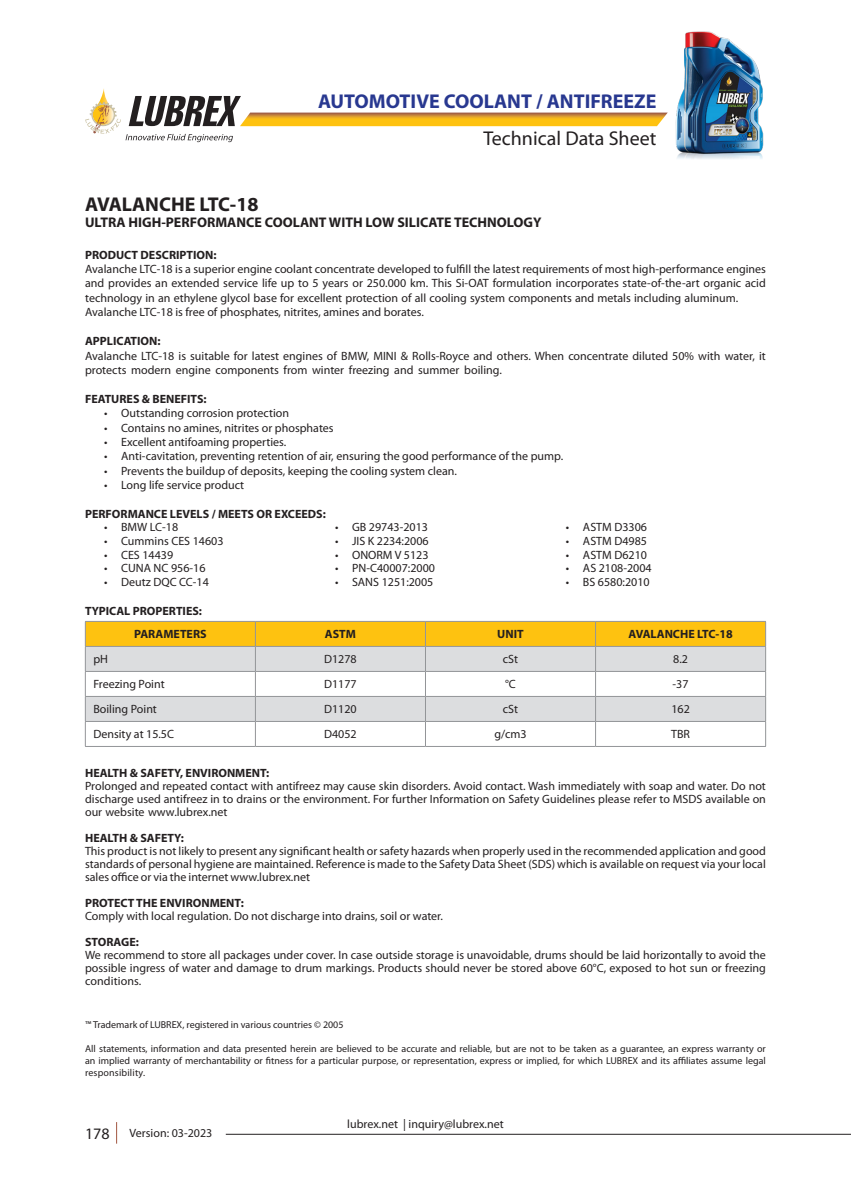
<style>
.page{position:relative;width:851px;height:1191px;background:#fff}
.page>*{position:absolute;margin:0;border:0;box-sizing:border-box;transform-origin:0 0}
.t1{font:700 20px "Myriad Pro";color:#283890}
.t2{font:20px "Myriad Pro";color:#231f20}
.t3{font:700 20px "Myriad Pro";color:#231f20}
.t4{font:16px "Myriad Pro";color:#231f20}
.t5{font:700 14px "Myriad Pro";color:#231f20}
.t6{font:12px/13px "Myriad Pro";color:#231f20;text-align:justify}
.t7{font:700 12px "Myriad Pro";color:#231f20}
.t8{font:10px/12px "Myriad Pro";color:#231f20;text-align:justify}
</style>
<div class="page">
<svg style="left:116px;top:1122px;width:1px;height:21px"></svg>
<hr style="left:226px;top:1134px;width:624px;height:1px;background:#231f20">
<svg style="left:85px;top:88px;width:582px;height:54px"></svg>
<svg style="left:85px;top:621px;width:681px;height:125px"></svg>
<hr style="left:85px;top:746px;width:170px;height:1px;background:#939598">
<hr style="left:255px;top:746px;width:170px;height:1px;background:#939598">
<hr style="left:425px;top:746px;width:170px;height:1px;background:#939598">
<hr style="left:595px;top:746px;width:170px;height:1px;background:#939598">
<img style="left:675px;top:31px;width:89px;height:128px">
<h1 class="t1" style="left:318px;top:88px;width:340px">AUTOMOTIVE COOLANT / ANTIFREEZE</h1>
<h1 class="t2" style="left:483px;top:126px;width:174px">Technical Data Sheet</h1>
<p class="t3" style="left:85px;top:191px;width:175px">AVALANCHE LTC-18</p>
<p class="t5" style="left:85px;top:214px;width:458px">ULTRA HIGH-PERFORMANCE COOLANT WITH LOW SILICATE TECHNOLOGY</p>
<p class="t7" style="left:85px;top:247px;width:133px">PRODUCT DESCRIPTION:</p>
<p class="t6" style="left:85px;top:262px;width:682px;line-height:14.4px">Avalanche LTC-18 is a superior engine coolant concentrate developed to fulfill the latest requirements of most high-performance engines and provides an extended service life up to 5 years or 250.000 km. This Si-OAT formulation incorporates state-of-the-art organic acid technology in an ethylene glycol base for excellent protection of all cooling system components and metals including aluminum.</p>
<p class="t6" style="left:85px;top:305px;width:340px">Avalanche LTC-18 is free of phosphates, nitrites, amines and borates.</p>
<p class="t7" style="left:85px;top:333px;width:77px">APPLICATION:</p>
<p class="t6" style="left:85px;top:348px;width:682px;line-height:14.4px">Avalanche LTC-18 is suitable for latest engines of BMW, MINI &amp; Rolls-Royce and others. When concentrate diluted 50% with water, it protects modern engine components from winter freezing and summer boiling.</p>
<p class="t7" style="left:85px;top:391px;width:123px">FEATURES &amp; BENEFITS:</p>
<p class="t6" style="left:104px;top:406px;width:186px">• Outstanding corrosion protection</p>
<p class="t6" style="left:104px;top:421px;width:231px">• Contains no amines, nitrites or phosphates</p>
<p class="t6" style="left:104px;top:435px;width:184px">• Excellent antifoaming properties.</p>
<p class="t6" style="left:104px;top:449px;width:460px">• Anti-cavitation, preventing retention of air, ensuring the good performance of the pump.</p>
<p class="t6" style="left:104px;top:464px;width:354px">• Prevents the buildup of deposits, keeping the cooling system clean.</p>
<p class="t6" style="left:104px;top:478px;width:142px">• Long life service product</p>
<p class="t7" style="left:85px;top:506px;width:242px">PERFORMANCE LEVELS / MEETS OR EXCEEDS:</p>
<p class="t6" style="left:104px;top:521px;width:76px">• BMW LC-18</p>
<p class="t6" style="left:104px;top:534px;width:121px">• Cummins CES 14603</p>
<p class="t6" style="left:104px;top:548px;width:71px">• CES 14439</p>
<p class="t6" style="left:104px;top:561px;width:103px">• CUNA NC 956-16</p>
<p class="t6" style="left:104px;top:575px;width:106px">• Deutz DQC CC-14</p>
<p class="t6" style="left:566px;top:521px;width:83px">• ASTM D3306</p>
<p class="t6" style="left:566px;top:534px;width:83px">• ASTM D4985</p>
<p class="t6" style="left:566px;top:548px;width:83px">• ASTM D6210</p>
<p class="t6" style="left:566px;top:561px;width:87px">• AS 2108-2004</p>
<p class="t6" style="left:566px;top:575px;width:85px">• BS 6580:2010</p>
<p class="t6" style="left:335px;top:521px;width:94px">• GB 29743-2013</p>
<p class="t6" style="left:335px;top:534px;width:95px">• JIS K 2234:2006</p>
<p class="t6" style="left:335px;top:548px;width:95px">• ONORM V 5123</p>
<p class="t6" style="left:335px;top:561px;width:101px">• PN-C40007:2000</p>
<p class="t6" style="left:335px;top:575px;width:100px">• SANS 1251:2005</p>
<p class="t7" style="left:85px;top:603px;width:118px">TYPICAL PROPERTIES:</p>
<p class="t7" style="left:134px;top:626px;width:74px">PARAMETERS</p>
<p class="t7" style="left:325px;top:626px;width:33px">ASTM</p>
<p class="t7" style="left:497px;top:626px;width:28px">UNIT</p>
<p class="t7" style="left:628px;top:626px;width:106px">AVALANCHE LTC-18</p>
<p class="t6" style="left:93px;top:652px;width:16px">pH</p>
<p class="t6" style="left:324px;top:652px;width:34px">D1278</p>
<p class="t6" style="left:503px;top:652px;width:17px">cSt</p>
<p class="t6" style="left:673px;top:652px;width:16px">8.2</p>
<p class="t6" style="left:93px;top:677px;width:73px">Freezing Point</p>
<p class="t6" style="left:324px;top:677px;width:34px">D1177</p>
<p class="t6" style="left:505px;top:677px;width:12px">°C</p>
<p class="t6" style="left:672px;top:677px;width:17px">-37</p>
<p class="t6" style="left:93px;top:702px;width:65px">Boiling Point</p>
<p class="t6" style="left:324px;top:702px;width:34px">D1120</p>
<p class="t6" style="left:503px;top:702px;width:17px">cSt</p>
<p class="t6" style="left:671px;top:702px;width:20px">162</p>
<p class="t6" style="left:93px;top:727px;width:82px">Density at 15.5C</p>
<p class="t6" style="left:324px;top:727px;width:34px">D4052</p>
<p class="t6" style="left:494px;top:727px;width:34px">g/cm3</p>
<p class="t6" style="left:671px;top:727px;width:20px">TBR</p>
<p class="t7" style="left:85px;top:765px;width:186px">HEALTH &amp; SAFETY, ENVIRONMENT:</p>
<p class="t6" style="left:85px;top:779px;width:682px">Prolonged and repeated contact with antifreez may cause skin disorders. Avoid contact. Wash immediately with soap and water. Do not discharge used antifreez in to drains or the environment. For further Information on Safety Guidelines please refer to MSDS available on our website www.lubrex.net</p>
<p class="t7" style="left:85px;top:830px;width:100px">HEALTH &amp; SAFETY:</p>
<p class="t6" style="left:85px;top:844px;width:682px">This product is not likely to present any significant health or safety hazards when properly used in the recommended application and good standards of personal hygiene are maintained. Reference is made to the Safety Data Sheet (SDS) which is available on request via your local sales office or via the internet www.lubrex.net</p>
<p class="t7" style="left:85px;top:895px;width:160px">PROTECT THE ENVIRONMENT:</p>
<p class="t6" style="left:85px;top:909px;width:359px">Comply with local regulation. Do not discharge into drains, soil or water.</p>
<p class="t7" style="left:85px;top:934px;width:55px">STORAGE:</p>
<p class="t6" style="left:85px;top:948px;width:682px">We recommend to store all packages under cover. In case outside storage is unavoidable, drums should be laid horizontally to avoid the possible ingress of water and damage to drum markings. Products should never be stored above 60°C, exposed to hot sun or freezing conditions.</p>
<p class="t8" style="left:85px;top:1018px;width:260px">™ Trademark of LUBREX, registered in various countries © 2005</p>
<p class="t8" style="left:85px;top:1042px;width:682px">All statements, information and data presented herein are believed to be accurate and reliable, but are not to be taken as a guarantee, an express warranty or an implied warranty of merchantability or fitness for a particular purpose, or representation, express or implied, for which LUBREX and its affiliates assume legal responsibility.</p>
<h2 class="t4" style="left:85px;top:1123px;width:26px">178</h2>
<p class="t6" style="left:130px;top:1126px;width:84px">Version: 03-2023</p>
<p class="t6" style="left:347px;top:1117px;width:158px">lubrex.net | inquiry@lubrex.net</p>
</div>
